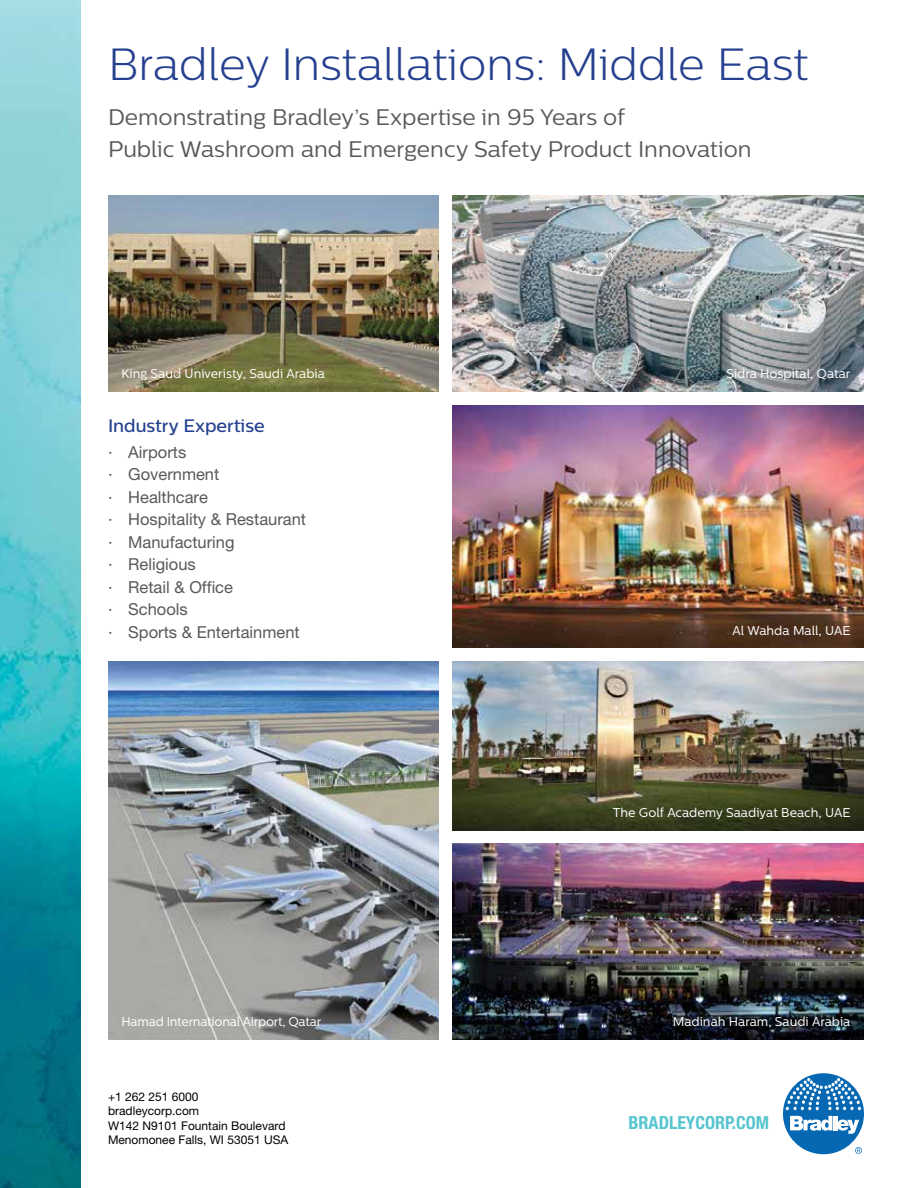
<style>
.page{position:relative;width:918px;height:1188px;background:#fff}
.page>*{position:absolute;margin:0;border:0;box-sizing:border-box;transform-origin:0 0}
.t1{font:300 45px "Centrale Sans";color:#25408f}
.t2{font:22.5px/31.5px "Centrale Sans";color:#58595b}
.t3{font:500 18px "Centrale Sans";color:#25408f}
.t4{font:700 condensed 18px "Helvetica Neue";color:#56c5d0}
.t5{font:16.5px/22.5px "Helvetica Neue";color:#58595b}
.t6{font:12.75px "Centrale Sans";color:#fff}
.t7{font:12.75px "Centrale Sans";letter-spacing:-.02em;color:#fff}
.t8{font:12px/14.4px "Helvetica Neue";color:#000}
</style>
<div class="page">
<img style="left:108px;top:662px;width:331px;height:378px">
<img style="left:452px;top:405px;width:412px;height:243px">
<img style="left:452px;top:662px;width:412px;height:168px">
<img style="left:0;top:0;width:80px;height:1188px">
<img style="left:108px;top:196px;width:331px;height:196px">
<img style="left:452px;top:195px;width:412px;height:197px">
<img style="left:452px;top:844px;width:412px;height:196px">
<div style="left:783px;top:1073px;width:81px;height:81px;background:#0668b3;border-radius:50%"></div>
<svg style="left:786px;top:1078px;width:75px;height:32px"></svg>
<svg style="left:855px;top:1147px;width:7px;height:7px"></svg>
<svg style="left:790px;top:1116px;width:69px;height:18px"></svg>
<h1 class="t1" style="left:108px;top:39px;width:702px">Bradley Installations: Middle East</h1>
<h2 class="t2" style="left:108px;top:101px;width:645px">Demonstrating Bradley’s Expertise in 95 Years of<br>Public Washroom and Emergency Safety Product Innovation</h2>
<p class="t6" style="left:121px;top:366px;width:205px">King Saud Univeristy, Saudi Arabia</p>
<p class="t6" style="left:726px;top:366px;width:126px">Sidra Hospital, Qatar</p>
<p class="t3" style="left:108px;top:415px;width:158px">Industry Expertise</p>
<p class="t5" style="left:108px;top:440px;width:200px">· Airports<br>· Government<br>· Healthcare<br>· Hospitality &amp; Restaurant · Manufacturing<br>· Religious<br>· Retail &amp; Office<br>· Schools<br>· Sports &amp; Entertainment</p>
<p class="t6" style="left:733px;top:623px;width:119px">Al Wahda Mall, UAE</p>
<p class="t6" style="left:613px;top:805px;width:239px">The Golf Academy Saadiyat Beach, UAE</p>
<p class="t7" style="left:121px;top:1014px;width:201px">Hamad International Airport, Qatar</p>
<p class="t6" style="left:673px;top:1014px;width:179px">Madinah Haram, Saudi Arabia</p>
<p class="t8" style="left:108px;top:1089px;width:182px">+1 262 251 6000 bradleycorp.com<br>W142 N9101 Fountain Boulevard<br>Menomonee Falls, WI 53051 USA</p>
<p class="t4" style="left:629px;top:1112px;width:142px">BRADLEYCORP.COM</p>
</div>
